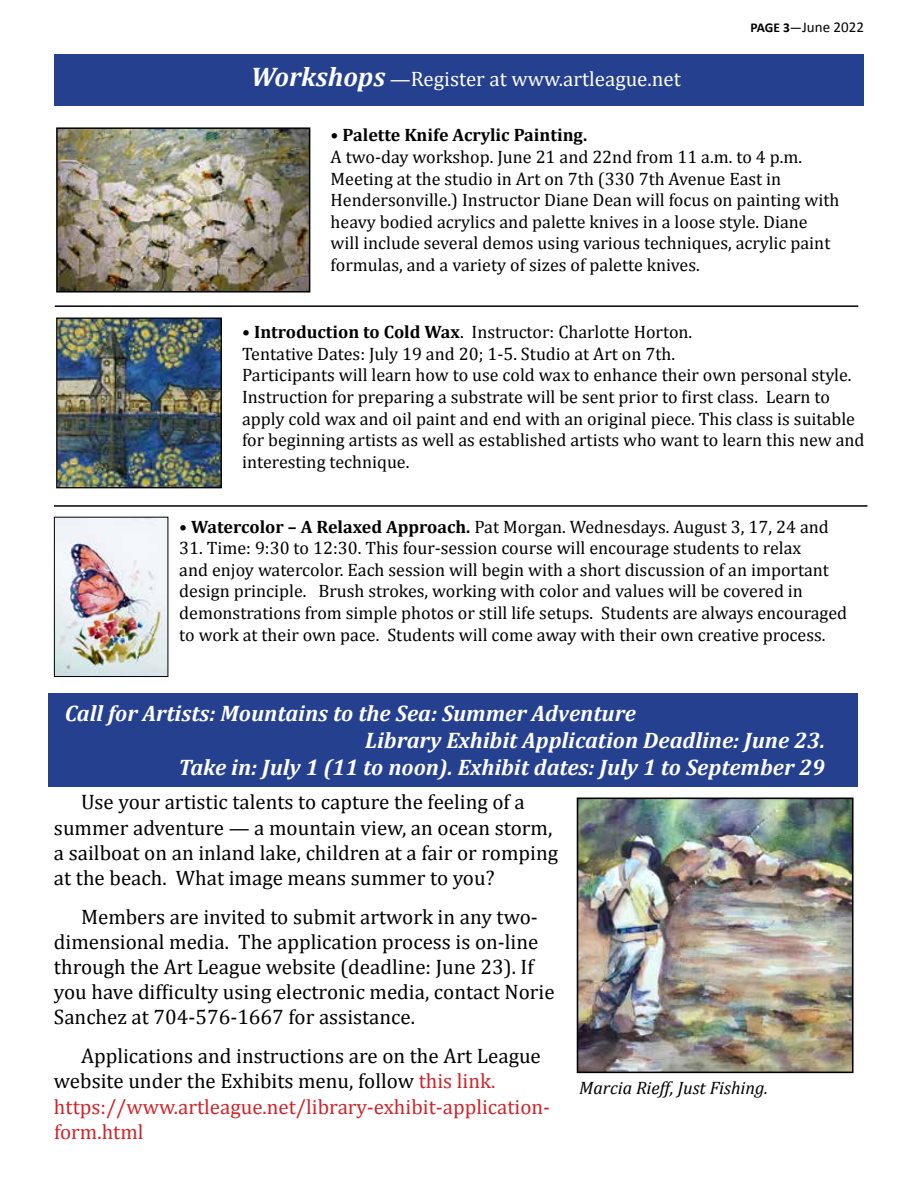
<style>
.page{position:relative;width:918px;height:1188px;background:#fff}
.page>*{position:absolute;margin:0;border:0;box-sizing:border-box;transform-origin:0 0}
.t1{font:italic 700 22.5px "Cambria";color:#fff}
.t2{font:21px/25.2px "Cambria";color:#000}
.t3{font:21px "Cambria";color:#fff}
.t4{font:18px/21.6px "Cambria";color:#000}
.t5{font:700 18px "Cambria";color:#000}
.t6{font:italic 18px "Cambria";color:#000}
.t7{font:15px "Calibri";color:#000}
.s1{font-weight:700;font-style:italic;font-size:27px}
.s2{font-weight:700;font-size:13.5px}
.s3{font-size:13.5px}
.s4{font-weight:700}
.s5{color:#d2232a}
</style>
<div class="page">
<div style="left:54px;top:54px;width:810px;height:52px;background:#25408f"></div>
<img style="left:56px;top:519px;width:110px;height:156px">
<div style="left:54px;top:517px;width:114px;height:160px;border:1px solid #000"></div>
<img style="left:59px;top:130px;width:248px;height:160px">
<div style="left:56px;top:127px;width:254px;height:166px;border:2px solid #000"></div>
<hr style="left:55px;top:305px;width:803px;height:2px;background:#000">
<div style="left:48px;top:693px;width:810px;height:94px;background:#25408f"></div>
<img style="left:580px;top:801px;width:271px;height:269px">
<div style="left:577px;top:798px;width:277px;height:275px;border:2px solid #000"></div>
<img style="left:58px;top:320px;width:162px;height:166px">
<div style="left:56px;top:318px;width:166px;height:170px;border:1px solid #000"></div>
<hr style="left:54px;top:505px;width:814px;height:2px;background:#000">
<p class="t3" style="left:251px;top:67px;width:432px"><span class="s1">Workshops</span> —Register at www.artleague.net</p>
<p class="t7" style="left:751px;top:17px;width:115px"><span class="s2">PAGE 3</span><span class="s3">—</span>June 2022</p>
<p class="t5" style="left:331px;top:123px;width:258px">• Palette Knife Acrylic Painting.</p>
<p class="t4" style="left:331px;top:146px;width:510px">A two-day workshop. June 21 and 22nd from 11 a.m. to 4 p.m.<br>Meeting at the studio in Art on 7th (330 7th Avenue East in Hendersonville.) Instructor Diane Dean will focus on painting with heavy bodied acrylics and palette knives in a loose style. Diane will include several demos using various techniques, acrylic paint formulas, and a variety of sizes of palette knives.</p>
<p class="t4" style="left:242px;top:321px;width:624px"><span class="s4">• Introduction to Cold Wax</span>. Instructor: Charlotte Horton.<br>Tentative Dates: July 19 and 20; 1-5. Studio at Art on 7th.<br>Participants will learn how to use cold wax to enhance their own personal style.<br>Instruction for preparing a substrate will be sent prior to first class. Learn to apply cold wax and oil paint and end with an original piece. This class is suitable for beginning artists as well as established artists who want to learn this new and interesting technique.</p>
<p class="t4" style="left:179px;top:516px;width:651px"><span class="s4">• Watercolor – A Relaxed Approach.</span> Pat Morgan. Wednesdays. August 3, 17, 24 and</p>
<p class="t4" style="left:179px;top:537px;width:670px">31. Time: 9:30 to 12:30. This four-session course will encourage students to relax<br>and enjoy watercolor. Each session will begin with a short discussion of an important design principle. Brush strokes, working with color and values will be covered in demonstrations from simple photos or still life setups. Students are always encouraged to work at their own pace. Students will come away with their own creative process.</p>
<p class="t1" style="left:65px;top:698px;width:573px">Call for Artists: Mountains to the Sea: Summer Adventure</p>
<p class="t1" style="left:365px;top:725px;width:461px">Library Exhibit Application Deadline: June 23.</p>
<p class="t1" style="left:178px;top:752px;width:648px">Take in: July 1 (11 to noon). Exhibit dates: July 1 to September 29</p>
<p class="t2" style="left:54px;top:790px;width:506px;text-indent:27px">Use your artistic talents to capture the feeling of a summer adventure — a mountain view, an ocean storm, a sailboat on an inland lake, children at a fair or romping at the beach. What image means summer to you?</p>
<p class="t2" style="left:54px;top:904px;width:502px;text-indent:27px">Members are invited to submit artwork in any two&shy;dimensional media. The application process is on-line through the Art League website (deadline: June 23). If you have difficulty using electronic media, contact Norie Sanchez at 704-576-1667 for assistance.</p>
<p class="t2" style="left:54px;top:1043px;width:498px;text-indent:27px">Applications and instructions are on the Art League website under the Exhibits menu, follow <span class="s5">this link. https://www.artleague.net/library-exhibit-application&shy;form.html</span></p>
<p class="t6" style="left:579px;top:1075px;width:190px">Marcia Rieff, Just Fishing.</p>
</div>
